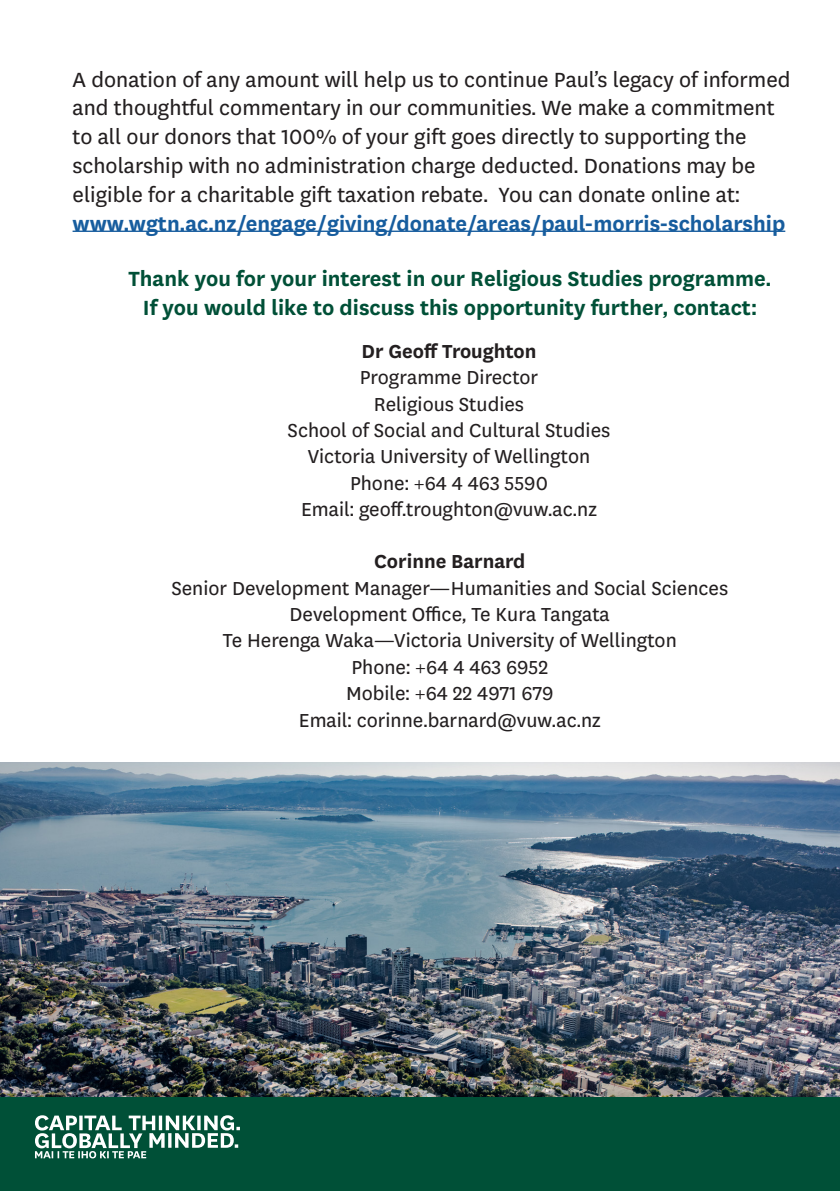
<style>
.page{position:relative;width:840px;height:1191px;background:#fff}
.page>*{position:absolute;margin:0;border:0;box-sizing:border-box;transform-origin:0 0}
.Paragraph_text{font:24px/28.8px "Victoria Sans";color:#231f20}
.Paragraph_text-2{font:700 24px "Victoria Sans";color:#005037}
.Paragraph_text-3{font:700 24px "Victoria Sans";color:#175d9e}
.Paragraph_text-4{font:22px "Victoria Sans";color:#231f20}
.Paragraph_text-5{font:700 22px "Victoria Sans";color:#231f20}
</style>
<div class="page">
<div style="left:0;top:1096px;width:839px;height:95px;background:#005037"></div>
<svg style="left:35px;top:1115px;width:205px;height:43px"></svg>
<img style="left:0;top:762px;width:839px;height:334px">
<hr style="left:72px;top:230px;width:712px;height:2px;background:#175d9e">
<p class="Paragraph_text" style="left:72px;top:64px;width:719px">A donation of any amount will help us to continue Paul’s legacy of informed and thoughtful commentary in our communities. We make a commitment to all our donors that 100% of your gift goes directly to supporting the scholarship with no administration charge deducted. Donations may be eligible for a charitable gift taxation rebate. You can donate online at:</p>
<p class="Paragraph_text-3" style="left:72px;top:206px;width:713px">www.wgtn.ac.nz/engage/giving/donate/areas/paul-morris-scholarship</p>
<p class="Paragraph_text-2" style="left:128px;top:262px;width:644px">Thank you for your interest in our Religious Studies programme.</p>
<p class="Paragraph_text-2" style="left:143px;top:290px;width:615px">If you would like to discuss this opportunity further, contact:</p>
<p class="Paragraph_text-5" style="left:361px;top:336px;width:176px">Dr Geoff Troughton</p>
<p class="Paragraph_text-4" style="left:359px;top:363px;width:180px">Programme Director</p>
<p class="Paragraph_text-4" style="left:374px;top:389px;width:151px">Religious Studies</p>
<p class="Paragraph_text-4" style="left:287px;top:416px;width:324px">School of Social and Cultural Studies</p>
<p class="Paragraph_text-4" style="left:307px;top:442px;width:284px">Victoria University of Wellington</p>
<p class="Paragraph_text-4" style="left:350px;top:468px;width:199px">Phone: +64 4 463 5590</p>
<p class="Paragraph_text-4" style="left:301px;top:495px;width:297px">Email: geoff.troughton@vuw.ac.nz</p>
<p class="Paragraph_text-5" style="left:374px;top:546px;width:153px">Corinne Barnard</p>
<p class="Paragraph_text-4" style="left:171px;top:573px;width:558px">Senior Development Manager—Humanities and Social Sciences</p>
<p class="Paragraph_text-4" style="left:289px;top:600px;width:321px">Development Office, Te Kura Tangata</p>
<p class="Paragraph_text-4" style="left:223px;top:626px;width:455px">Te Herenga Waka—Victoria University of Wellington</p>
<p class="Paragraph_text-4" style="left:351px;top:652px;width:198px">Phone: +64 4 463 6952</p>
<p class="Paragraph_text-4" style="left:346px;top:679px;width:209px">Mobile: +64 22 4971 679</p>
<p class="Paragraph_text-4" style="left:299px;top:705px;width:303px">Email: corinne.barnard@vuw.ac.nz</p>
</div>
